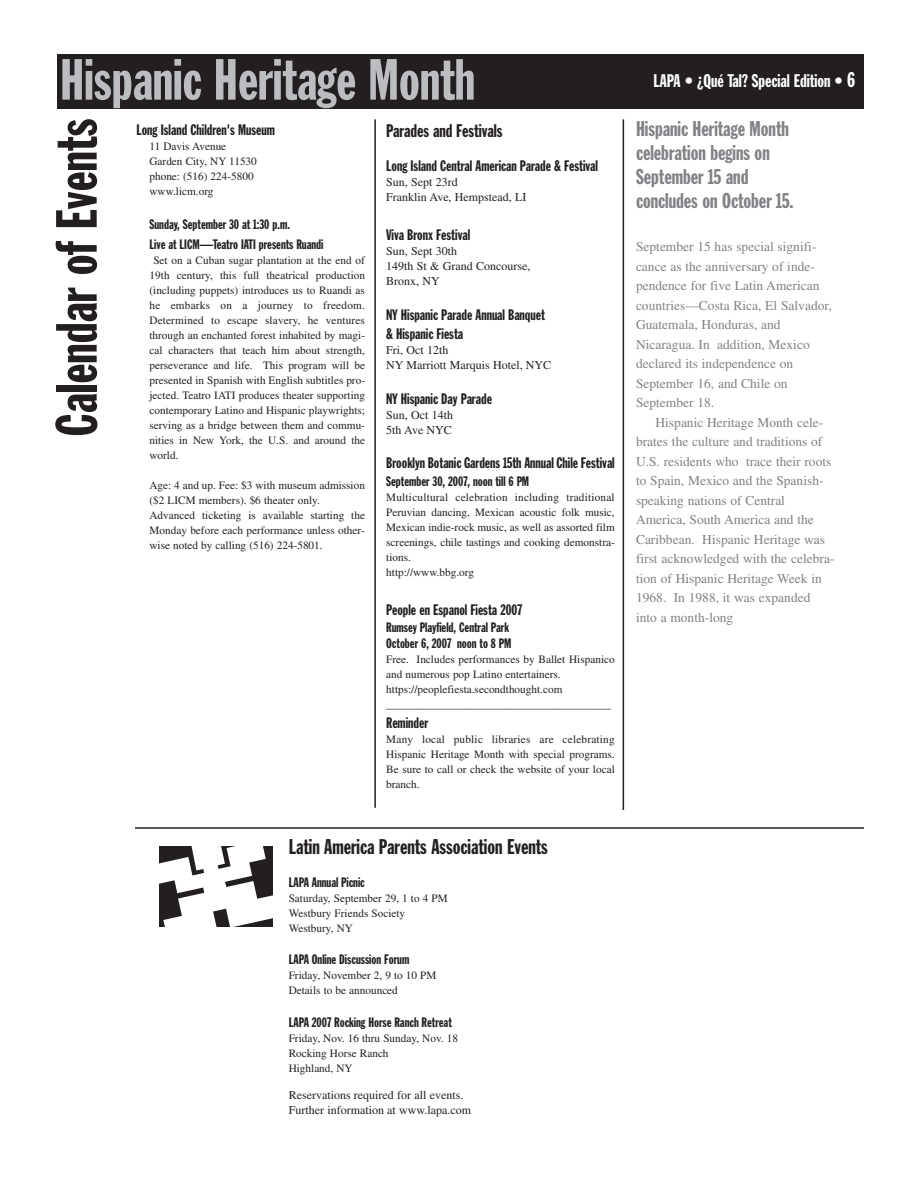
<style>
.page{position:relative;width:918px;height:1188px;background:#fff}
.page>*{position:absolute;margin:0;border:0;box-sizing:border-box;transform-origin:0 0}
.t1{font:57px "Franklin Gothic Extra Cond";color:#bcbdc0}
.t2{font:57px "Franklin Gothic Extra Cond";color:#231f20}
.t3{font:21px/24px "Franklin Gothic Extra Cond";color:#808285}
.t4{font:21px "Franklin Gothic Extra Cond";color:#231f20}
.t5{font:18px "Franklin Gothic Extra Cond";color:#fff}
.t6{font:18px "Franklin Gothic Extra Cond";color:#231f20}
.t7{font:15px/19.5px "Franklin Gothic Extra Cond";color:#231f20}
.t8{font:13.5px/19.5px "Times";color:#808285}
.t9{font:13.5px/16.5px "Franklin Gothic Extra Cond";color:#231f20}
.t10{font:12px/15px "Times";color:#231f20}
.t11{font:11.25px/15px "Times";color:#231f20}
.s1{font-size:21px}
</style>
<div class="page">
<div style="left:57px;top:54px;width:807px;height:55px;background:#231f20"></div>
<hr style="left:374px;top:119px;width:2px;height:689px;background:#231f20">
<hr style="left:623px;top:119px;width:1px;height:691px;background:#231f20">
<hr style="left:135px;top:827px;width:729px;height:2px;background:#231f20">
<svg style="left:159px;top:846px;width:114px;height:81px"></svg>
<h1 class="t1" style="left:60px;top:59px;width:417px">Hispanic Heritage Month</h1>
<h3 class="t5" style="left:654px;top:74px;width:203px">LAPA • ¿Qué Tal? Special Edition • <span class="s1">6</span></h3>
<h1 class="t2" style="left:56px;top:436px;width:319px;rotate:-90deg">Calendar of Events</h1>
<h2 class="t3" style="left:636px;top:118px;width:159px">Hispanic Heritage Month celebration begins on<br>September 15 and concludes on October 15.</h2>
<h3 class="t7" style="left:136px;top:121px;width:140px">Long Island Children's Museum</h3>
<p class="t11" style="left:149px;top:140px;width:109px">11 Davis Avenue<br>Garden City, NY 11530 phone: (516) 224-5800 www.licm.org</p>
<p class="t9" style="left:149px;top:216px;width:176px;line-height:19.5px">Sunday, September 30 at 1:30 p.m.<br>Live at LICM—Teatro IATI presents Ruandi</p>
<p class="t11" style="left:149px;top:254px;width:217px;text-align:justify;text-indent:4px">Set on a Cuban sugar plantation at the end of 19th century, this full theatrical production (including puppets) introduces us to Ruandi as he embarks on a journey to freedom.<br>Determined to escape slavery, he ventures through an enchanted forest inhabited by magi&shy;cal characters that teach him about strength, perseverance and life. This program will be presented in Spanish with English subtitles pro&shy;jected. Teatro IATI produces theater supporting contemporary Latino and Hispanic playwrights; serving as a bridge between them and commu&shy;nities in New York, the U.S. and around the world.</p>
<p class="t11" style="left:149px;top:479px;width:217px">Age: 4 and up. Fee: $3 with museum admission ($2 LICM members). $6 theater only.<br>Advanced ticketing is available starting the Monday before each performance unless other&shy;wise noted by calling (516) 224-5801.</p>
<h3 class="t6" style="left:386px;top:124px;width:118px">Parades and Festivals</h3>
<h3 class="t7" style="left:386px;top:157px;width:213px">Long Island Central American Parade &amp; Festival</h3>
<p class="t10" style="left:386px;top:176px;width:142px">Sun, Sept 23rd<br>Franklin Ave, Hempstead, LI</p>
<h3 class="t7" style="left:386px;top:226px;width:85px">Viva Bronx Festival</h3>
<p class="t10" style="left:386px;top:245px;width:146px">Sun, Sept 30th<br>149th St &amp; Grand Concourse,<br>Bronx, NY</p>
<h3 class="t7" style="left:386px;top:306px;width:160px">NY Hispanic Parade Annual Banquet &amp; Hispanic Fiesta</h3>
<p class="t10" style="left:386px;top:344px;width:167px">Fri, Oct 12th<br>NY Marriott Marquis Hotel, NYC</p>
<h3 class="t7" style="left:386px;top:390px;width:107px">NY Hispanic Day Parade</h3>
<p class="t10" style="left:386px;top:409px;width:68px">Sun, Oct 14th<br>5th Ave NYC</p>
<h3 class="t7" style="left:386px;top:454px;width:230px">Brooklyn Botanic Gardens 15th Annual Chile Festival</h3>
<p class="t9" style="left:386px;top:474px;width:144px">September 30, 2007, noon till 6 PM</p>
<p class="t11" style="left:386px;top:491px;width:230px">Multicultural celebration including traditional Peruvian dancing, Mexican acoustic folk music, Mexican indie-rock music, as well as assorted film screenings, chile tastings and cooking demonstra&shy;tions.<br>http://www.bbg.org</p>
<h3 class="t7" style="left:386px;top:601px;width:137px">People en Espanol Fiesta 2007</h3>
<p class="t9" style="left:386px;top:620px;width:127px">Rumsey Playfield, Central Park<br>October 6, 2007 noon to 8 PM</p>
<p class="t11" style="left:386px;top:653px;width:230px">Free. Includes performances by Ballet Hispanico and numerous pop Latino entertainers. https://peoplefiesta.secondthought.com ________________________________________</p>
<h3 class="t7" style="left:386px;top:714px;width:43px">Reminder</h3>
<p class="t11" style="left:386px;top:733px;width:230px;text-align:justify">Many local public libraries are celebrating Hispanic Heritage Month with special programs.<br>Be sure to call or check the website of your local branch.</p>
<p class="t8" style="left:636px;top:238px;width:197px">September 15 has special signifi&shy;cance as the anniversary of inde&shy;pendence for five Latin American countries—Costa Rica, El Salvador,<br>Guatemala, Honduras, and<br>Nicaragua. In addition, Mexico declared its independence on<br>September 16, and Chile on<br>September 18.</p>
<p class="t8" style="left:636px;top:414px;width:200px;text-indent:19px">Hispanic Heritage Month cele&shy;brates the culture and traditions of<br>U.S. residents who trace their roots to Spain, Mexico and the Spanish&shy;speaking nations of Central<br>America, South America and the<br>Caribbean. Hispanic Heritage was first acknowledged with the celebra&shy;tion of Hispanic Heritage Week in<br>1968. In 1988, it was expanded into a month-long</p>
<h2 class="t4" style="left:289px;top:839px;width:261px">Latin America Parents Association Events</h2>
<p class="t9" style="left:289px;top:875px;width:78px">LAPA Annual Picnic</p>
<p class="t11" style="left:289px;top:892px;width:161px">Saturday, September 29, 1 to 4 PM<br>Westbury Friends Society<br>Westbury, NY</p>
<p class="t9" style="left:289px;top:952px;width:122px">LAPA Online Discussion Forum</p>
<p class="t11" style="left:289px;top:969px;width:149px">Friday, November 2, 9 to 10 PM<br>Details to be announced</p>
<p class="t9" style="left:289px;top:1015px;width:165px">LAPA 2007 Rocking Horse Ranch Retreat</p>
<p class="t11" style="left:289px;top:1031px;width:171px">Friday, Nov. 16 thru Sunday, Nov. 18<br>Rocking Horse Ranch<br>Highland, NY</p>
<p class="t10" style="left:289px;top:1089px;width:184px">Reservations required for all events.<br>Further information at www.lapa.com</p>
</div>
